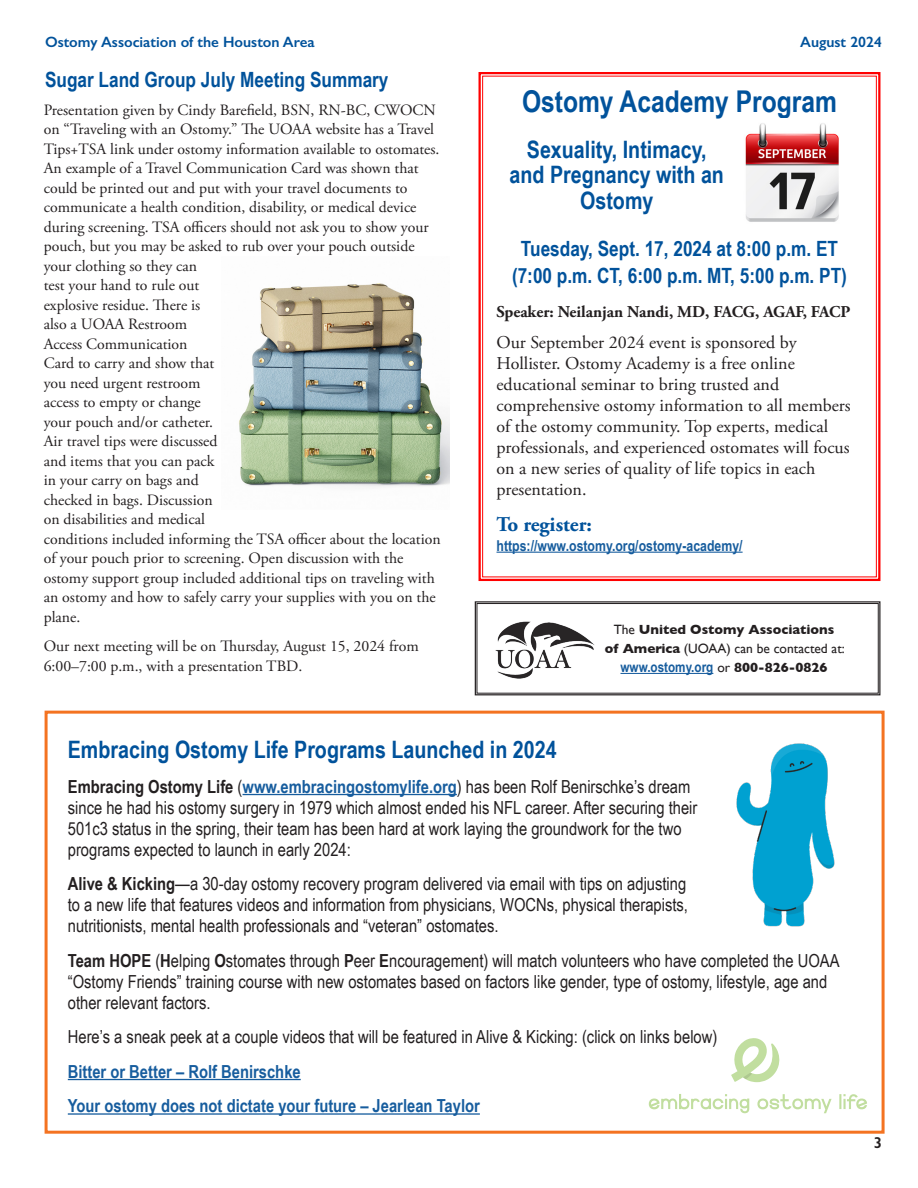
<style>
.page{position:relative;width:918px;height:1188px;background:#fff}
.page>*{position:absolute;margin:0;border:0;box-sizing:border-box;transform-origin:0 0}
.Major_Head{font:700 30px "Arial Narrow";color:#01529b}
.Major_Head-2{font:700 24px/25.5px "Arial Narrow";color:#01529b;text-align:center}
.Major_Head-3{font:700 21px/27px "Arial Narrow";color:#01529b;text-align:center}
.Subhead{font:700 21px "Adobe Garamond Pro";color:#01529b}
.Body_copy_first_paragraph{font:18px/21px "Arial Narrow";color:#231f20}
.Body_copy_first_paragraph-2{font:18px/21px "Adobe Garamond Pro";color:#231f20}
.Body_copy_first_paragraph-3{font:700 18px "Arial Narrow";color:#175d9e}
.Body_copy_first_paragraph-4{font:700 16.5px "Adobe Garamond Pro";color:#231f20}
.Body_copy_first_paragraph-5{font:15.75px/19.5px "Adobe Garamond Pro";color:#231f20}
.t1{font:600 15.75px "Gill Sans";color:#231f20}
.t2{font:600 15px "Gill Sans";color:#01529b}
.Subhead-2{font:700 15px "Arial Narrow";color:#175d9e}
.t3{font:700 14.25px "Arial Narrow";color:#175d9e}
.t4{font:700 13.5px/18.9px "Gill Sans";color:#231f20;text-align:center}
.s1{font-weight:400}
.s2{font-family:"Gill Sans";font-weight:400;font-size:13.5px;color:#231f20}
.s3{font-family:"Gill Sans";font-size:13.5px;color:#231f20}
.s4{font-weight:700}
.s5{font-weight:700;color:#175d9e}
</style>
<div class="page">
<hr style="left:243px;top:794px;width:214px;height:1px;background:#175d9e">
<hr style="left:68px;top:1079px;width:233px;height:1px;background:#175d9e">
<hr style="left:68px;top:1113px;width:412px;height:2px;background:#175d9e">
<div style="left:45px;top:711px;width:840px;height:423px;border:3px solid #f47321"></div>
<svg style="left:474px;top:601px;width:407px;height:95px"></svg>
<div style="left:477px;top:603px;width:401px;height:90px;border:1px solid #231f20"></div>
<img style="left:736px;top:743px;width:99px;height:184px">
<svg style="left:731px;top:1038px;width:49px;height:44px"></svg>
<svg style="left:649px;top:1094px;width:100px;height:19px"></svg>
<svg style="left:757px;top:1094px;width:75px;height:19px"></svg>
<svg style="left:839px;top:1094px;width:28px;height:15px"></svg>
<svg style="left:478px;top:72px;width:403px;height:509px"></svg>
<img style="left:737px;top:119px;width:111px;height:109px">
<img style="left:239px;top:283px;width:211px;height:204px">
<p class="t2" style="left:45px;top:33px;width:271px">Ostomy Association of the Houston Area</p>
<p class="t2" style="left:800px;top:33px;width:83px">August 2024</p>
<p class="Major_Head-3" style="left:45px;top:65px;width:345px">Sugar Land Group July Meeting Summary</p>
<p class="Body_copy_first_paragraph-5" style="left:44px;top:101px;width:399px">Presentation given by Cindy Barefield, BSN, RN-BC, CWOCN on “Traveling with an Ostomy.” The UOAA website has a Travel Tips+TSA link under ostomy information available to ostomates.<br>An example of a Travel Communication Card was shown that could be printed out and put with your travel documents to communicate a health condition, disability, or medical device during screening. TSA officers should not ask you to show your pouch, but you may be asked to rub over your pouch outside your clothing so they can<br>test your hand to rule out<br>explosive residue. There is<br>also a UOAA Restroom<br>Access Communication<br>Card to carry and show that<br>you need urgent restroom<br>access to empty or change<br>your pouch and/or catheter.<br>Air travel tips were discussed<br>and items that you can pack<br>in your carry on bags and<br>checked in bags. Discussion<br>on disabilities and medical<br>conditions included informing the TSA officer about the location of your pouch prior to screening. Open discussion with the ostomy support group included additional tips on traveling with an ostomy and how to safely carry your supplies with you on the plane.</p>
<p class="Body_copy_first_paragraph-5" style="left:44px;top:637px;width:377px">Our next meeting will be on Thursday, August 15, 2024 from<br>6:00–7:00 p.m., with a presentation TBD.</p>
<p class="Major_Head" style="left:522px;top:79px;width:316px">Ostomy Academy Program</p>
<p class="Major_Head-2" style="left:510px;top:135px;width:216px">Sexuality, Intimacy, and Pregnancy with an<br>Ostomy</p>
<p class="Major_Head-3" style="left:512px;top:234px;width:336px">Tuesday, Sept. 17, 2024 at 8:00 p.m. ET (7:00 p.m. CT, 6:00 p.m. MT, 5:00 p.m. PT)</p>
<p class="Body_copy_first_paragraph-4" style="left:497px;top:303px;width:355px">Speaker: Neilanjan Nandi, MD, FACG, AGAF, FACP</p>
<p class="Body_copy_first_paragraph-2" style="left:497px;top:333px;width:356px">Our September 2024 event is sponsored by Hollister. Ostomy Academy is a free online educational seminar to bring trusted and comprehensive ostomy information to all members of the ostomy community. Top experts, medical professionals, and experienced ostomates will focus on a new series of quality of life topics in each presentation.</p>
<p class="Subhead" style="left:497px;top:512px;width:97px">To register:</p>
<p class="Subhead-2" style="left:497px;top:534px;width:248px">https://www.ostomy.org/ostomy-academy/</p>
<p class="t4" style="left:605px;top:620px;width:242px"><span class="s1">The</span> United Ostomy Associations<br>of America <span class="s1">(UOAA) can be contacted at:</span></p>
<p class="t3" style="left:621px;top:656px;width:209px">www.ostomy.org <span class="s2">or</span> <span class="s3">800-826-0826</span></p>
<p class="Major_Head-2" style="left:68px;top:736px;width:490px">Embracing Ostomy Life Programs Launched in 2024</p>
<p class="Body_copy_first_paragraph" style="left:68px;top:775px;width:631px"><span class="s4">Embracing Ostomy Life</span> (<span class="s5">www.embracingostomylife.org</span>) has been Rolf Benirschke’s dream since he had his ostomy surgery in 1979 which almost ended his NFL career. After securing their 501c3 status in the spring, their team has been hard at work laying the groundwork for the two programs expected to launch in early 2024:</p>
<p class="Body_copy_first_paragraph" style="left:68px;top:873px;width:622px;text-align:justify"><span class="s4">Alive &amp; Kicking</span>—a 30-day ostomy recovery program delivered via email with tips on adjusting to a new life that features videos and information from physicians, WOCNs, physical therapists, nutritionists, mental health professionals and “veteran” ostomates.</p>
<p class="Body_copy_first_paragraph" style="left:68px;top:949px;width:773px"><span class="s4">Team HOPE</span> (<span class="s4">H</span>elping <span class="s4">O</span>stomates through <span class="s4">P</span>eer <span class="s4">E</span>ncouragement) will match volunteers who have completed the UOAA “Ostomy Friends” training course with new ostomates based on factors like gender, type of ostomy, lifestyle, age and other relevant factors.</p>
<p class="Body_copy_first_paragraph" style="left:68px;top:1026px;width:651px">Here’s a sneak peek at a couple videos that will be featured in Alive &amp; Kicking: (click on links below)</p>
<p class="Body_copy_first_paragraph-3" style="left:68px;top:1058px;width:234px">Bitter or Better – Rolf Benirschke</p>
<p class="Body_copy_first_paragraph-3" style="left:68px;top:1092px;width:414px">Your ostomy does not dictate your future – Jearlean Taylor</p>
<p class="t1" style="left:874px;top:1133px;width:10px">3</p>
</div>
